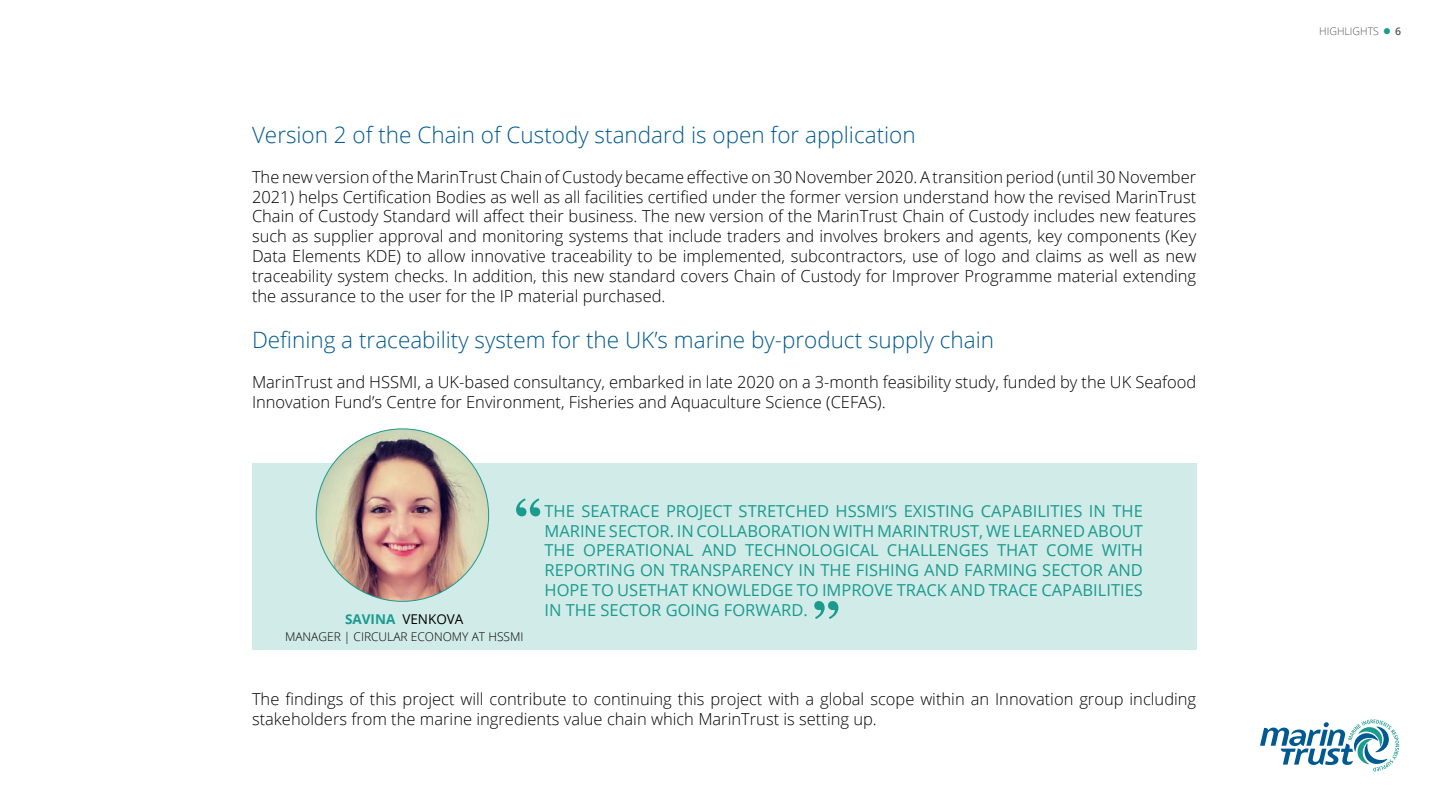
<style>
.page{position:relative;width:1440px;height:810px;background:#fff}
.page>*{position:absolute;margin:0;border:0;box-sizing:border-box;transform-origin:0 0}
.t1{font:700 54px "Century Schoolbook";color:#1a9b8e}
.t2{font:300 22.5px "Open Sans";color:#005a91}
.t3{font:300 16.5px/19.8px "Open Sans";color:#000}
.t4{font:16.5px/19.8px "Open Sans";color:#1a9b8e;text-align:justify}
.t5{font:13.5px "Open Sans";color:#000}
.t6{font:300 12px "Open Sans";color:#000}
.t7{font:300 10.5px "Open Sans";color:#575656}
.s1{font-weight:700;color:#1a9b8e}
.s2{color:#1a9b8e}
.s3{font-weight:600}
</style>
<div class="page">
<svg style="left:1260px;top:719px;width:139px;height:52px"></svg>
<div style="left:252px;top:463px;width:944px;height:187px;background:#d1ebe9"></div>
<img style="left:316px;top:429px;width:173px;height:172px;border-radius:86px">
<h2 class="t2" style="left:252px;top:120px;width:665px">Version 2 of the Chain of Custody standard is open for application</h2>
<p class="t3" style="left:252px;top:166px;width:946px;text-align:justify">The new version of the MarinTrust Chain of Custody became effective on 30 November 2020. A transition period (until 30 November 2021) helps Certification Bodies as well as all facilities certified under the former version understand how the revised MarinTrust Chain of Custody Standard will affect their business. The new version of the MarinTrust Chain of Custody includes new features such as supplier approval and monitoring systems that include traders and involves brokers and agents, key components (Key Data Elements KDE) to allow innovative traceability to be implemented, subcontractors, use of logo and claims as well as new traceability system checks. In addition, this new standard covers Chain of Custody for Improver Programme material extending the assurance to the user for the IP material purchased.</p>
<h2 class="t2" style="left:252px;top:325px;width:744px">Defining a traceability system for the UK’s marine by-product supply chain</h2>
<p class="t3" style="left:252px;top:372px;width:946px">MarinTrust and HSSMI, a UK-based consultancy, embarked in late 2020 on a 3-month feasibility study, funded by the UK Seafood<br>Innovation Fund’s Centre for Environment, Fisheries and Aquaculture Science (CEFAS).</p>
<h1 class="t1" style="left:515px;top:477px;width:27px">“</h1>
<p class="t4" style="left:544px;top:501px;width:600px">THE SEATRACE PROJECT STRETCHED HSSMI’S EXISTING CAPABILITIES IN THE MARINE SECTOR. IN COLLABORATION WITH MARINTRUST, WE LEARNED ABOUT THE OPERATIONAL AND TECHNOLOGICAL CHALLENGES THAT COME WITH REPORTING ON TRANSPARENCY IN THE FISHING AND FARMING SECTOR AND HOPE TO USETHAT KNOWLEDGE TO IMPROVE TRACK AND TRACE CAPABILITIES IN THE SECTOR GOING FORWARD.</p>
<h1 class="t1" style="left:745px;top:601px;width:27px;rotate:-180deg">“</h1>
<h1 class="t1" style="left:839px;top:641px;width:27px;rotate:-180deg">“</h1>
<p class="t5" style="left:345px;top:610px;width:120px"><span class="s1">SAVINA</span> VENKOVA</p>
<p class="t6" style="left:285px;top:628px;width:240px">MANAGER | CIRCULAR ECONOMY AT HSSMI</p>
<p class="t3" style="left:252px;top:688px;width:946px">The findings of this project will contribute to continuing this project with a global scope within an Innovation group including stakeholders from the marine ingredients value chain which MarinTrust is setting up.</p>
<p class="t7" style="left:1319px;top:24px;width:83px">HIGHLIGHTS <span class="s2">●</span> <span class="s3">6</span></p>
</div>
